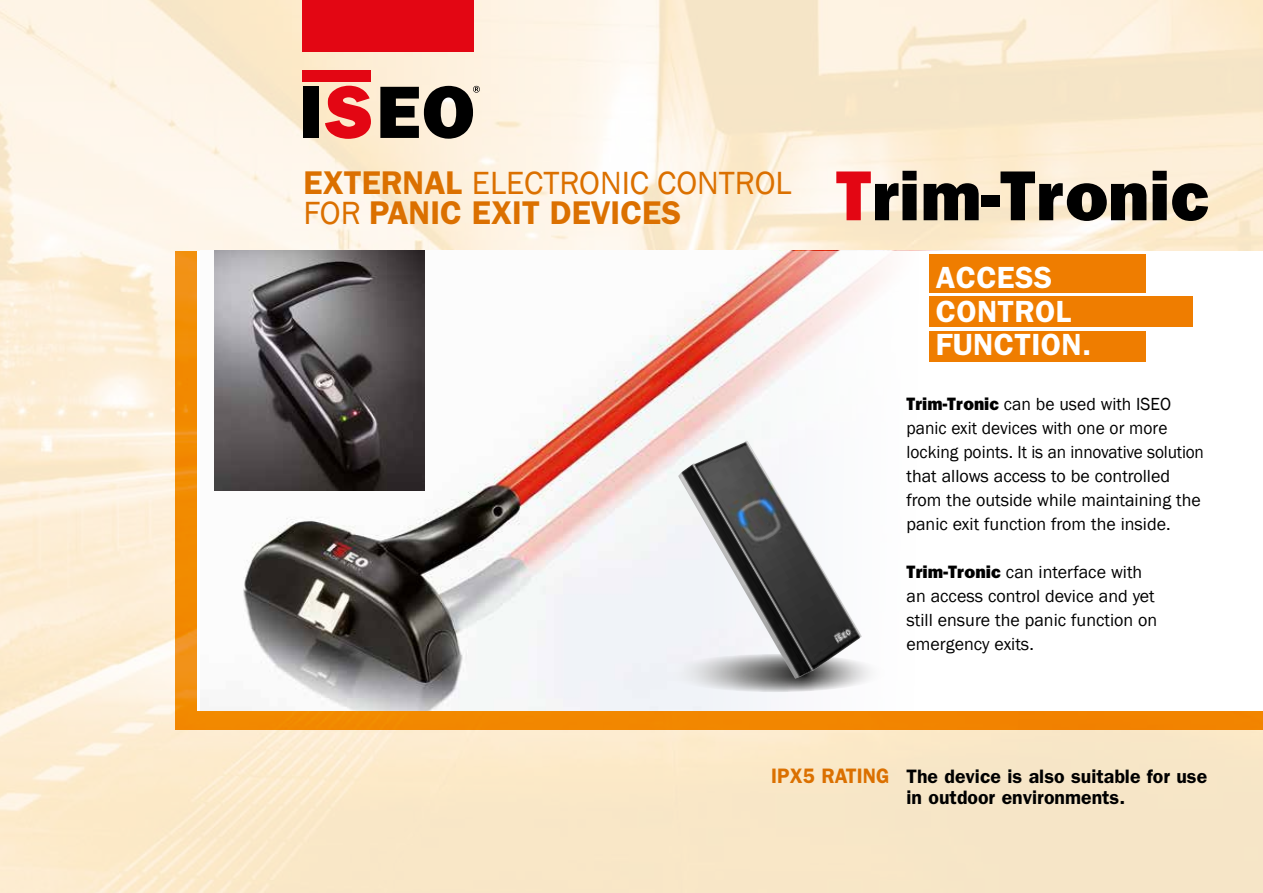
<style>
.page{position:relative;width:1263px;height:893px;background:#fff}
.page>*{position:absolute;margin:0;border:0;box-sizing:border-box;transform-origin:0 0}
.t1{font:800 71.1px "Franklin Gothic";color:#000}
.t2{font:600 33px/30px "Franklin Gothic";color:#db7000}
.t3{font:600 30.75px/33.6px "Franklin Gothic";letter-spacing:.01em;color:#fff}
.t4{font:600 19.5px/21px "Franklin Gothic";color:#000}
.t5{font:18px/24px "Franklin Gothic";color:#000}
.s1{font-weight:400}
.s2{color:#e30613}
.s3{font-weight:800}
.s4{font-size:21px;color:#db7000}
</style>
<div class="page">
<img style="left:0;top:0;width:1263px;height:893px">
<svg style="left:175px;top:251px;width:1088px;height:478px;fill:#f28800"></svg>
<img style="left:201px;top:251px;width:438px;height:459px">
<div style="left:303px;top:87px;width:15px;height:51px;background:#000"></div>
<svg style="left:325px;top:86px;width:46px;height:53px"></svg>
<div style="left:303px;top:70px;width:68px;height:12px;background:#e30613"></div>
<svg style="left:380px;top:86px;width:100px;height:53px"></svg>
<div style="left:302px;top:0;width:171px;height:52px;background:#e30613"></div>
<div style="left:639px;top:251px;width:624px;height:459px;background:#fff"></div>
<div style="left:930px;top:254px;width:216px;height:38px;background:#ef7d00"></div>
<div style="left:930px;top:331px;width:216px;height:30px;background:#ef7d00"></div>
<div style="left:930px;top:296px;width:263px;height:30px;background:#ef7d00"></div>
<img style="left:214px;top:251px;width:211px;height:240px">
<svg style="left:664px;top:654px;width:221px;height:38px"></svg>
<img style="left:678px;top:441px;width:184px;height:238px">
<h2 class="t2" style="left:304px;top:167px;width:490px">EXTERNAL <span class="s1">ELECTRONIC CONTROL<br>FOR</span> PANIC EXIT DEVICES</h2>
<h1 class="t1" style="left:836px;top:154px;width:375px"><span class="s2">T</span>rim-Tronic</h1>
<h3 class="t3" style="left:936px;top:261px;width:157px">ACCESS<br>CONTROL<br>FUNCTION.</h3>
<p class="t5" style="left:906px;top:393px;width:299px"><span class="s3">Trim-Tronic</span> can be used with ISEO panic exit devices with one or more locking points. It is an innovative solution that allows access to be controlled from the outside while maintaining the panic exit function from the inside.</p>
<p class="t5" style="left:906px;top:561px;width:252px"><span class="s3">Trim-Tronic</span> can interface with an access control device and yet still ensure the panic function on emergency exits.</p>
<p class="t4" style="left:906px;top:765px;width:302px;text-indent:-135px"><span class="s4">IPX5 RATING</span> The device is also suitable for use in outdoor environments.</p>
</div>
